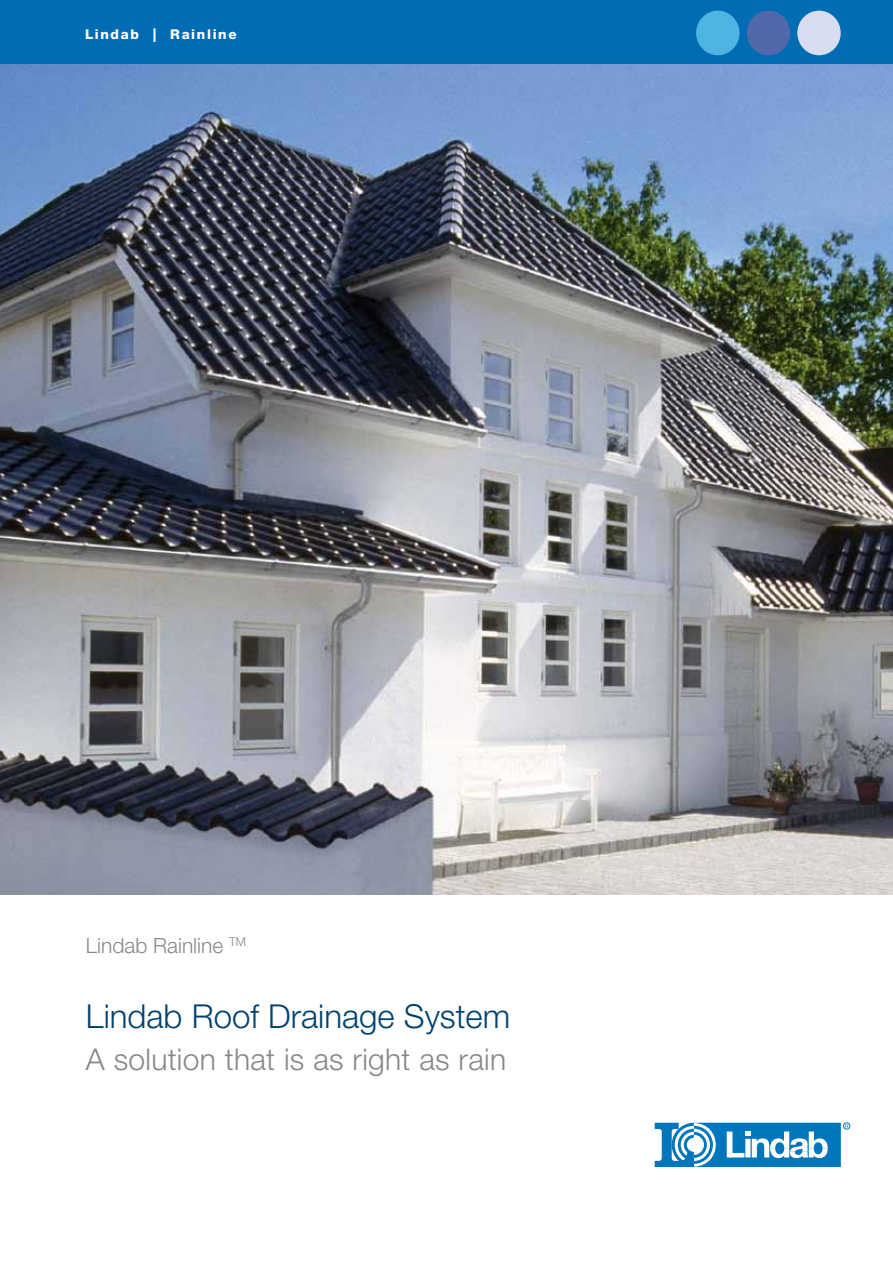
<style>
.page{position:relative;width:893px;height:1263px;background:#fff}
.page>*{position:absolute;margin:0;border:0;box-sizing:border-box;transform-origin:0 0}
.t1{font:300 33px "Helvetica Neue LT Pro";color:#00426f}
.t2{font:300 30px "Helvetica Neue LT Pro";letter-spacing:.01em;color:#87888a}
.t3{font:300 21px "Helvetica Neue LT Pro";color:#87888a}
.t4{font:800 13.5px "Helvetica Neue LT Pro";letter-spacing:.12em;color:#fff}
</style>
<div class="page">
<img style="left:0;top:64px;width:893px;height:830px">
<div style="left:0;top:0;width:893px;height:64px;background:#006cb3"></div>
<div style="left:696px;top:11px;width:43px;height:44px;background:#4eb5e3;border-radius:50%"></div>
<div style="left:747px;top:11px;width:43px;height:44px;background:#5168aa;border-radius:50%"></div>
<div style="left:797px;top:11px;width:44px;height:44px;background:#d8deef;border-radius:50%"></div>
<div style="left:843px;top:1123px;width:7px;height:6px;border:1px solid #0076bd;border-radius:50%"></div>
<svg style="left:655px;top:1123px;width:193px;height:44px"></svg>
<p class="t4" style="left:85px;top:27px;width:153px">Lindab | Rainline</p>
<p class="t3" style="left:86px;top:933px;width:162px">Lindab Rainline <sup>TM</sup></p>
<p class="t1" style="left:86px;top:996px;width:426px">Lindab Roof Drainage System</p>
<p class="t2" style="left:86px;top:1041px;width:422px">A solution that is as right as rain</p>
</div>
